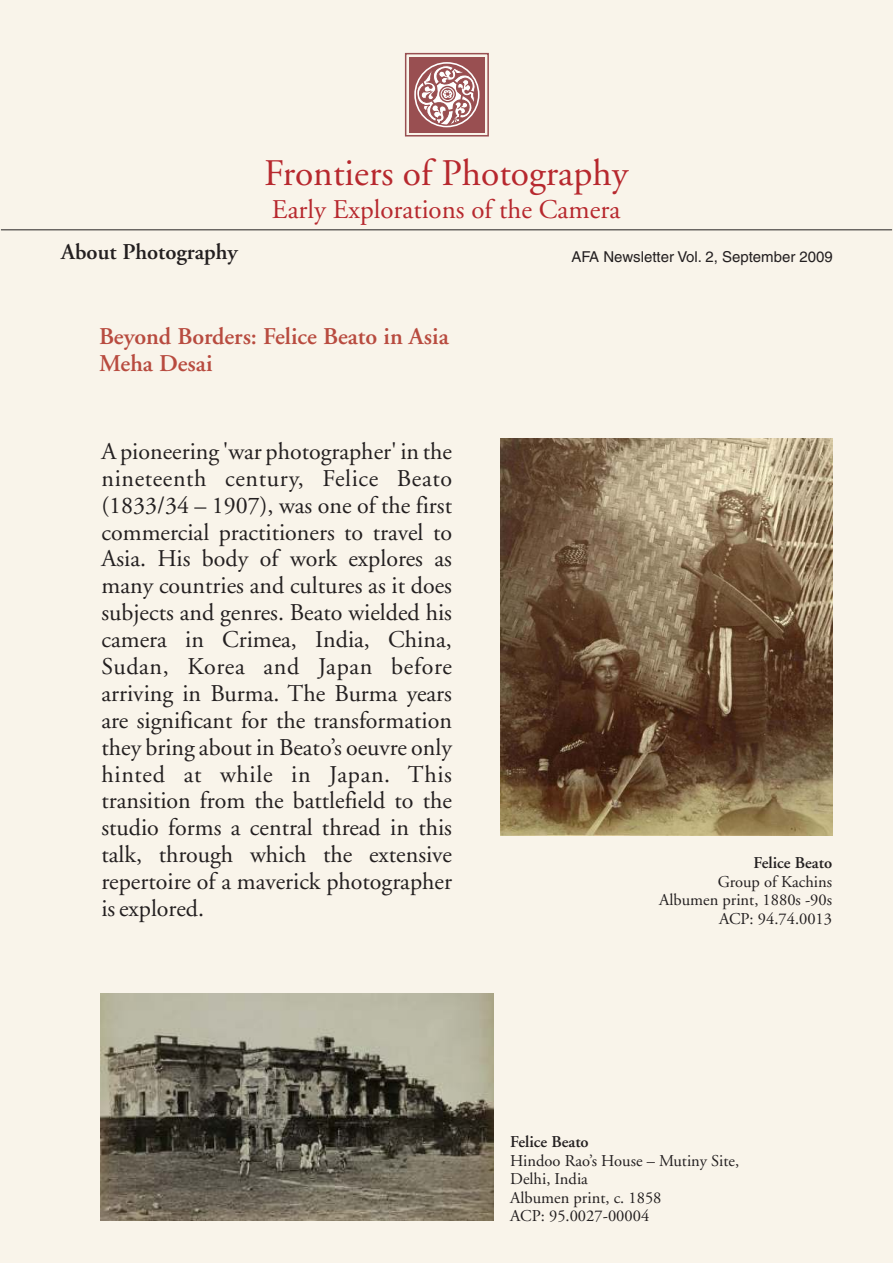
<style>
.page{position:relative;width:893px;height:1263px;background:#f9f4ea}
.page>*{position:absolute;margin:0;border:0;box-sizing:border-box;transform-origin:0 0}
.t1{font:37.5px "Adobe Garamond";color:#b7282e}
.t2{font:27px "Adobe Garamond";color:#b7282e}
.t3{font:24px/26.8px "Adobe Garamond";color:#231f20;text-align:justify}
.t4{font:600 24px/27.3px "Adobe Garamond";color:#b84b3f}
.t5{font:600 22.5px "Adobe Garamond";color:#231f20}
.t6{font:16.5px/18.5px "Adobe Garamond";color:#231f20}
.t7{font:600 16.5px "Adobe Garamond";color:#231f20}
.t8{font:15px "Helvetica";color:#231f20}
</style>
<div class="page">
<hr style="left:1px;top:230px;width:891px;height:1px;background:#231f20">
<div style="left:409px;top:57px;width:76px;height:75px;background:#994f51"></div>
<svg style="left:417px;top:62px;width:60px;height:64px"></svg>
<div style="left:405px;top:53px;width:84px;height:84px;border:2px solid #994f51"></div>
<img style="left:101px;top:993px;width:393px;height:227px">
<img style="left:500px;top:438px;width:332px;height:398px">
<h1 class="t1" style="left:264px;top:157px;width:366px">Frontiers of Photography</h1>
<p class="t2" style="left:272px;top:198px;width:350px">Early Explorations of the Camera</p>
<p class="t5" style="left:61px;top:243px;width:178px">About Photography</p>
<p class="t8" style="left:571px;top:250px;width:263px">AFA Newsletter Vol. 2, September 2009</p>
<p class="t4" style="left:99px;top:324px;width:351px">Beyond Borders: Felice Beato in Asia<br>Meha Desai</p>
<p class="t3" style="left:101px;top:440px;width:352px">A pioneering 'war photographer' in the nineteenth century, Felice Beato (1833/34 – 1907), was one of the first commercial practitioners to travel to Asia. His body of work explores as many countries and cultures as it does subjects and genres. Beato wielded his camera in Crimea, India, China, Sudan, Korea and Japan before arriving in Burma. The Burma years are significant for the transformation they bring about in Beato’s oeuvre only hinted at while in Japan. This transition from the battlefield to the studio forms a central thread in this talk, through which the extensive repertoire of a maverick photographer is explored.</p>
<p class="t7" style="left:754px;top:856px;width:80px">Felice Beato</p>
<p class="t6" style="left:659px;top:874px;width:174px;text-align:right">Group of Kachins<br>Albumen print, 1880s -90s<br>ACP: 94.74.0013</p>
<p class="t7" style="left:510px;top:1135px;width:80px">Felice Beato</p>
<p class="t6" style="left:510px;top:1152px;width:230px">Hindoo Rao’s House – Mutiny Site,<br>Delhi, India<br>Albumen print, c. 1858<br>ACP: 95.0027-00004</p>
</div>
